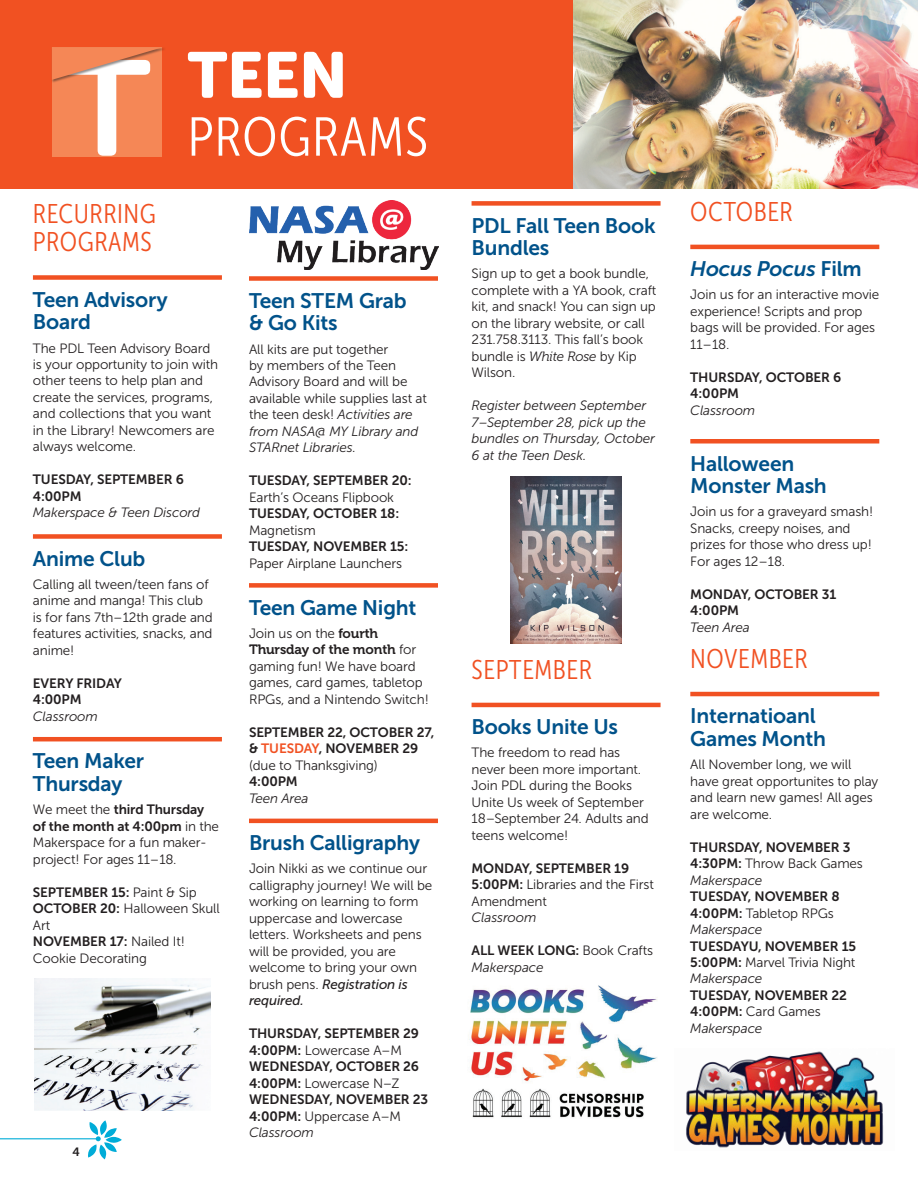
<style>
.page{position:relative;width:918px;height:1188px;background:#fff}
.page>*{position:absolute;margin:0;border:0;box-sizing:border-box;transform-origin:0 0}
.t1{font:64.35px "Museo Sans Rounded 900";color:#fff}
.t2{font:54.6px "Museo Sans Cond 300";letter-spacing:.02em;color:#fff}
.t3{font:27px/28.5px "Museo Sans Cond 300";letter-spacing:.02em;color:#f15122}
.t4{font:21px/22.5px "Museo Sans 700";letter-spacing:-.01em;color:#01528a}
.t5{font:italic 21px "Museo Sans 700";letter-spacing:-.01em;color:#01528a}
.t6{font:13.5px/16.5px "Museo Sans 300";letter-spacing:-.01em;color:#231f20}
.t7{font:13.5px/16.5px "Museo Sans 700";letter-spacing:-.01em;color:#231f20}
.t8{font:italic 13.5px/16.5px "Museo Sans 300";letter-spacing:-.01em;color:#231f20}
.t9{font:italic 13.5px/16.5px "Museo Sans 500";letter-spacing:-.01em;color:#231f20}
.t10{font:13.5px "Museo 700";letter-spacing:-.01em;color:#231f20}
.t11{font:12px "Museo Slab 700";color:#231f20}
.s1{font-family:"Museo Sans 300"}
.s2{font-family:"Museo Sans 700"}
.s3{font-style:italic}
.s4{font-family:"Museo 700"}
.s5{color:#f15122}
.s6{font-family:"Museo Sans 300";font-style:normal}
.s7{font-family:"Museo 300";font-style:italic}
.s8{font-style:normal}
.s9{font-family:"Museo Sans 700";font-style:normal}
</style>
<div class="page">
<hr style="left:0;top:1138px;width:98px;height:1px;background:#00acd8">
<svg style="left:88px;top:1120px;width:34px;height:39px"></svg>
<img style="left:469px;top:985px;width:188px;height:133px">
<div style="left:33px;top:275px;width:189px;height:5px;background:#f15122"></div>
<div style="left:0;top:0;width:610px;height:189px;background:#f15122"></div>
<svg style="left:52px;top:47px;width:111px;height:109px;background:#f49c75"></svg>
<hr style="left:472px;top:703px;width:189px;height:4px;background:#f15122">
<hr style="left:33px;top:737px;width:189px;height:4px;background:#f15122">
<img style="left:510px;top:476px;width:112px;height:167px">
<div style="left:249px;top:583px;width:189px;height:5px;background:#f15122"></div>
<img style="left:249px;top:200px;width:189px;height:70px">
<div style="left:472px;top:201px;width:189px;height:5px;background:#f15122"></div>
<div style="left:33px;top:534px;width:189px;height:5px;background:#f15122"></div>
<div style="left:249px;top:276px;width:189px;height:5px;background:#f15122"></div>
<hr style="left:249px;top:819px;width:189px;height:4px;background:#f15122">
<hr style="left:690px;top:245px;width:189px;height:4px;background:#f15122">
<div style="left:690px;top:439px;width:189px;height:5px;background:#f15122"></div>
<hr style="left:690px;top:692px;width:189px;height:4px;background:#f15122">
<img style="left:686px;top:1051px;width:198px;height:97px">
<img style="left:574px;top:0;width:344px;height:189px">
<img style="left:34px;top:979px;width:177px;height:131px">
<h3 class="t3" style="left:33px;top:199px;width:124px">RECURRING<br>PROGRAMS</h3>
<h1 class="t1" style="left:188px;top:39px;width:161px">TEEN</h1>
<h2 class="t2" style="left:188px;top:107px;width:242px">PROGRAMS</h2>
<h3 class="t4" style="left:33px;top:288px;width:136px">Teen Advisory<br>Board</h3>
<p class="t6" style="left:33px;top:340px;width:187px">The PDL Teen Advisory Board is your opportunity to join with other teens to help plan and create the services, programs, and collections that you want in the Library! Newcomers are always welcome.</p>
<p class="t7" style="left:33px;top:472px;width:152px">TUESDAY, SEPTEMBER 6<br>4:00PM</p>
<p class="t8" style="left:33px;top:505px;width:169px">Makerspace &amp; Teen Discord</p>
<h3 class="t4" style="left:33px;top:547px;width:114px">Anime Club</h3>
<p class="t6" style="left:33px;top:576px;width:181px">Calling all tween/teen fans of anime and manga! This club is for fans 7th–12th grade and features activities, snacks, and anime!</p>
<p class="t7" style="left:33px;top:675px;width:91px">EVERY FRIDAY<br>4:00PM</p>
<p class="t8" style="left:33px;top:708px;width:66px">Classroom</p>
<h3 class="t4" style="left:33px;top:750px;width:113px">Teen Maker<br>Thursday</h3>
<p class="t7" style="left:33px;top:801px;width:188px"><span class="s1">We meet the</span> third Thursday of the month at 4:00pm <span class="s1">in the</span></p>
<p class="t6" style="left:33px;top:834px;width:175px">Makerspace for a fun maker&shy;project! For ages 11–18.</p>
<p class="t7" style="left:33px;top:884px;width:165px">SEPTEMBER 15: <span class="s1">Paint &amp; Sip</span></p>
<p class="t6" style="left:33px;top:900px;width:188px"><span class="s2">OCTOBER 20:</span> Halloween Skull<br>Art</p>
<p class="t7" style="left:33px;top:933px;width:154px">NOVEMBER 17: <span class="s1">Nailed It!</span></p>
<p class="t6" style="left:33px;top:950px;width:116px">Cookie Decorating</p>
<p class="t11" style="left:72px;top:1145px;width:9px">4</p>
<h3 class="t4" style="left:249px;top:289px;width:159px">Teen STEM Grab &amp; Go Kits</h3>
<p class="t6" style="left:249px;top:341px;width:179px">All kits are put together<br>by members of the Teen<br>Advisory Board and will be available while supplies last at the teen desk! <span class="s3">Activities are from NASA@ MY Library and<br>STARnet Libraries.</span></p>
<p class="t7" style="left:249px;top:473px;width:164px">TUESDAY, SEPTEMBER 20:</p>
<p class="t6" style="left:249px;top:489px;width:147px">Earth’s Oceans Flipbook</p>
<p class="t7" style="left:249px;top:506px;width:152px">TUESDAY, OCTOBER 18:</p>
<p class="t6" style="left:249px;top:522px;width:68px">Magnetism</p>
<p class="t7" style="left:249px;top:539px;width:161px">TUESDAY, NOVEMBER 15:</p>
<p class="t6" style="left:249px;top:555px;width:155px">Paper Airplane Launchers</p>
<h3 class="t4" style="left:249px;top:596px;width:169px">Teen Game Night</h3>
<p class="t6" style="left:249px;top:625px;width:131px">Join us on the <span class="s4">fourth</span></p>
<p class="t10" style="left:249px;top:642px;width:169px">Thursday of the month <span class="s1">for</span></p>
<p class="t6" style="left:249px;top:658px;width:181px">gaming fun! We have board games, card games, tabletop<br>RPGs, and a Nintendo Switch!</p>
<p class="t7" style="left:249px;top:724px;width:187px">SEPTEMBER 22, OCTOBER 27, &amp; <span class="s5">TUESDAY</span>, NOVEMBER 29</p>
<p class="t6" style="left:249px;top:757px;width:130px">(due to Thanksgiving)</p>
<p class="t7" style="left:249px;top:773px;width:50px">4:00PM</p>
<p class="t8" style="left:249px;top:790px;width:61px">Teen Area</p>
<h3 class="t4" style="left:249px;top:832px;width:173px">Brush Calligraphy</h3>
<p class="t6" style="left:249px;top:861px;width:185px">Join Nikki as we continue our calligraphy journey! We will be working on learning to form uppercase and lowercase letters. Worksheets and pens will be provided, you are welcome to bring your own</p>
<p class="t9" style="left:249px;top:976px;width:160px"><span class="s6">brush pens.</span> Registration is required.</p>
<p class="t7" style="left:249px;top:1025px;width:171px">THURSDAY, SEPTEMBER 29</p>
<p class="t6" style="left:249px;top:1042px;width:154px"><span class="s2">4:00PM:</span> Lowercase A–M</p>
<p class="t7" style="left:249px;top:1058px;width:172px">WEDNESDAY, OCTOBER 26</p>
<p class="t6" style="left:249px;top:1075px;width:152px"><span class="s2">4:00PM:</span> Lowercase N–Z</p>
<p class="t7" style="left:249px;top:1091px;width:181px">WEDNESDAY, NOVEMBER 23</p>
<p class="t6" style="left:249px;top:1108px;width:154px"><span class="s2">4:00PM:</span> Uppercase A–M<br><span class="s3">Classroom</span></p>
<h3 class="t4" style="left:472px;top:214px;width:186px">PDL Fall Teen Book<br>Bundles</h3>
<p class="t6" style="left:472px;top:266px;width:186px">Sign up to get a book bundle, complete with a YA book, craft kit, and snack! You can sign up on the library website, or call<br>231.758.3113. This fall’s book bundle is <span class="s7">White Rose</span> by Kip<br>Wilson.</p>
<p class="t8" style="left:472px;top:398px;width:185px">Register between September<br>7–September 28, pick up the bundles on Thursday, October<br>6 at the Teen Desk.</p>
<h3 class="t3" style="left:472px;top:655px;width:122px">SEPTEMBER</h3>
<h3 class="t4" style="left:472px;top:716px;width:148px">Books Unite Us</h3>
<p class="t6" style="left:472px;top:745px;width:179px">The freedom to read has never been more important.<br>Join PDL during the Books<br>Unite Us week of September<br>18–September 24. Adults and teens welcome!</p>
<p class="t7" style="left:472px;top:860px;width:159px">MONDAY, SEPTEMBER 19</p>
<p class="t6" style="left:472px;top:877px;width:184px"><span class="s2">5:00PM:</span> Libraries and the First<br>Amendment</p>
<p class="t8" style="left:472px;top:910px;width:66px">Classroom</p>
<p class="t7" style="left:472px;top:942px;width:183px">ALL WEEK LONG: <span class="s1">Book Crafts</span></p>
<p class="t8" style="left:472px;top:959px;width:74px">Makerspace</p>
<h3 class="t3" style="left:690px;top:197px;width:104px">OCTOBER</h3>
<h3 class="t5" style="left:690px;top:257px;width:173px">Hocus Pocus <span class="s8">Film</span></h3>
<p class="t6" style="left:690px;top:287px;width:190px">Join us for an interactive movie experience! Scripts and prop bags will be provided. For ages<br>11–18.</p>
<p class="t7" style="left:690px;top:369px;width:152px">THURSDAY, OCTOBER 6<br>4:00PM</p>
<p class="t8" style="left:690px;top:402px;width:66px">Classroom</p>
<h3 class="t4" style="left:690px;top:452px;width:138px">Halloween<br>Monster Mash</h3>
<p class="t6" style="left:690px;top:503px;width:184px">Join us for a graveyard smash!<br>Snacks, creepy noises, and prizes for those who dress up!<br>For ages 12–18.</p>
<p class="t7" style="left:690px;top:586px;width:148px">MONDAY, OCTOBER 31<br>4:00PM</p>
<p class="t8" style="left:690px;top:619px;width:61px">Teen Area</p>
<h3 class="t3" style="left:690px;top:644px;width:119px">NOVEMBER</h3>
<h3 class="t4" style="left:690px;top:705px;width:137px">Internatioanl<br>Games Month</h3>
<p class="t6" style="left:690px;top:756px;width:190px">All November long, we will have great opportunites to play and learn new games! All ages are welcome.</p>
<p class="t7" style="left:690px;top:839px;width:162px">THURSDAY, NOVEMBER 3</p>
<p class="t6" style="left:690px;top:855px;width:174px"><span class="s2">4:30PM:</span> Throw Back Games<br><span class="s3">Makerspace</span></p>
<p class="t7" style="left:690px;top:888px;width:151px">TUESDAY, NOVEMBER 8</p>
<p class="t6" style="left:690px;top:905px;width:145px"><span class="s2">4:00PM:</span> Tabletop RPGs<br><span class="s3">Makerspace</span></p>
<p class="t7" style="left:690px;top:938px;width:167px">TUESDAYU, NOVEMBER 15</p>
<p class="t6" style="left:690px;top:954px;width:167px"><span class="s2">5:00PM:</span> Marvel Trivia Night<br><span class="s3">Makerspace</span></p>
<p class="t7" style="left:690px;top:987px;width:158px">TUESDAY, NOVEMBER 22</p>
<p class="t8" style="left:690px;top:1004px;width:132px"><span class="s9">4:00PM:</span> <span class="s8">Card Games<br></span>Makerspace</p>
</div>
